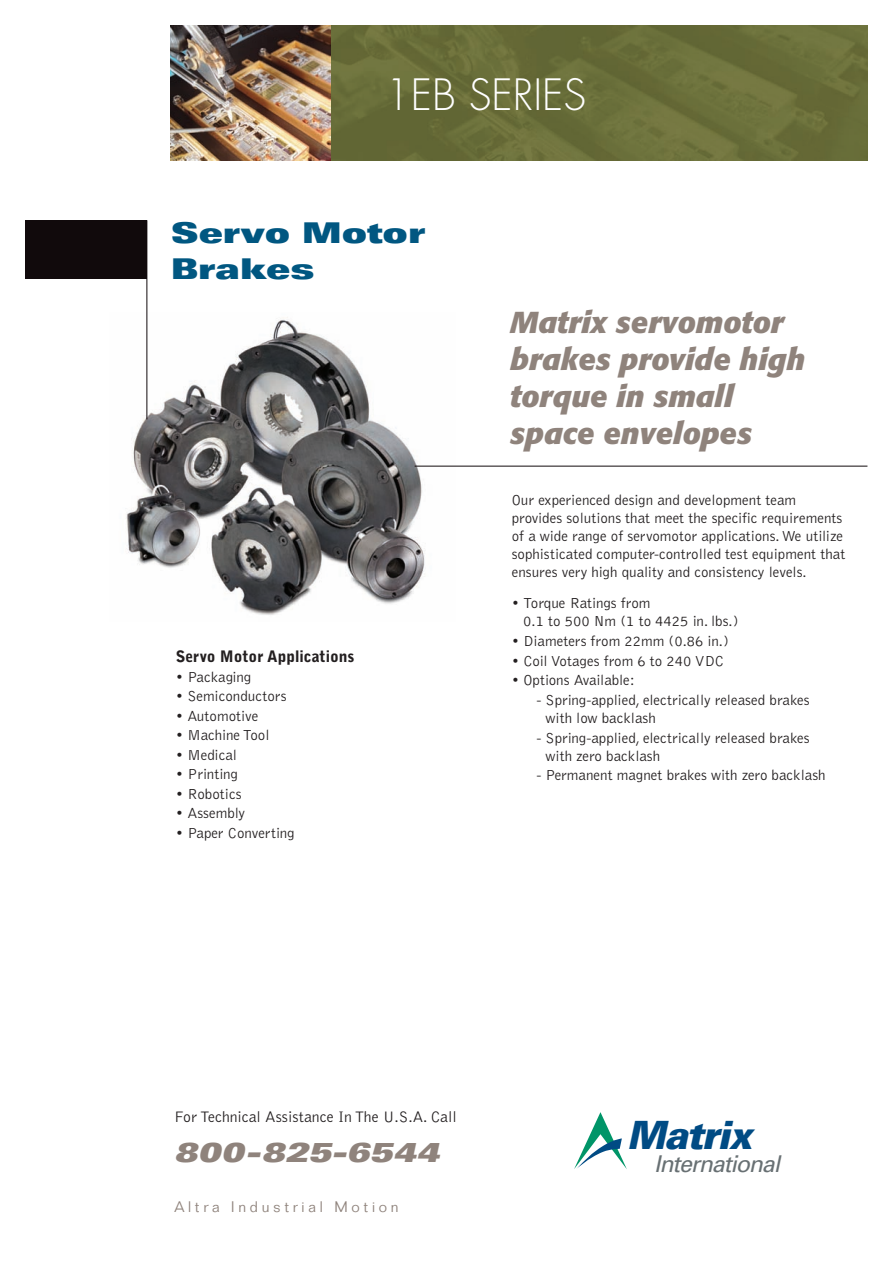
<style>
.page{position:relative;width:893px;height:1263px;background:#fff}
.page>*{position:absolute;margin:0;border:0;box-sizing:border-box;transform-origin:0 0}
.t1{font:300 42px "Futura";color:#fff}
.t2{font:italic 900 39px "Univers";letter-spacing:-.045em;color:#004b84}
.t3{font:italic 700 30px/36.9px "Formata";color:#8f837c}
.t4{font:900 expanded 28.65px/36px "Univers";color:#015781}
.t5{font:italic 900 expanded 27px "Univers";letter-spacing:.025em;color:#8f837c}
.t6{font:italic 23.1px "Univers";letter-spacing:-.045em;color:#687073}
.t7{font:300 15.75px "Bell Gothic";color:#231f20}
.t8{font:900 15.75px "Bell Gothic";color:#231f20}
.t9{font:300 15px/18px "Bell Gothic";color:#231f20}
.t10{font:300 15px "Folio";letter-spacing:.25em;color:#8f837c}
</style>
<div class="page">
<img style="left:126px;top:313px;width:330px;height:302px">
<hr style="left:415px;top:466px;width:452px;height:1px;background:#110a0c">
<img style="left:331px;top:26px;width:536px;height:135px">
<div style="left:26px;top:220px;width:121px;height:59px;background:#110a0c"></div>
<hr style="left:147px;top:220px;width:1px;height:199px;background:#110a0c">
<img style="left:170px;top:26px;width:161px;height:135px">
<svg style="left:574px;top:1112px;width:53px;height:57px"></svg>
<h1 class="t1" style="left:385px;top:76px;width:203px">1EB SERIES</h1>
<h3 class="t4" style="left:171px;top:217px;width:257px">Servo Motor<br>Brakes</h3>
<p class="t8" style="left:176px;top:650px;width:180px">Servo Motor Applications</p>
<p class="t9" style="left:176px;top:668px;width:77px">• Packaging</p>
<p class="t9" style="left:176px;top:688px;width:112px">• Semiconductors</p>
<p class="t9" style="left:176px;top:707px;width:84px">• Automotive</p>
<p class="t9" style="left:176px;top:727px;width:95px">• Machine Tool</p>
<p class="t9" style="left:176px;top:746px;width:63px">• Medical</p>
<p class="t9" style="left:176px;top:766px;width:64px">• Printing</p>
<p class="t9" style="left:176px;top:785px;width:67px">• Robotics</p>
<p class="t9" style="left:176px;top:805px;width:71px">• Assembly</p>
<p class="t9" style="left:176px;top:824px;width:120px">• Paper Converting</p>
<h3 class="t3" style="left:510px;top:306px;width:296px">Matrix servomotor brakes provide high torque in small space envelopes</h3>
<p class="t9" style="left:512px;top:491px;width:335px">Our experienced design and development team provides solutions that meet the specific requirements of a wide range of servomotor applications.We utilize sophisticated computer-controlled test equipment that ensures very high quality and consistency levels.</p>
<p class="t9" style="left:523px;top:595px;width:217px;text-indent:-11px">• Torque Ratings from<br>0.1 to 500 Nm (1 to 4425 in. lbs.)</p>
<p class="t9" style="left:512px;top:633px;width:219px">• Diameters from 22mm (0.86 in.)</p>
<p class="t9" style="left:512px;top:652px;width:214px">• Coil Votages from 6 to 240 VDC</p>
<p class="t9" style="left:512px;top:672px;width:125px">• Options Available:</p>
<p class="t9" style="left:545px;top:692px;width:266px;text-indent:-9px">- Spring-applied, electrically released brakes with low backlash</p>
<p class="t9" style="left:545px;top:729px;width:266px;text-indent:-9px">- Spring-applied, electrically released brakes with zero backlash</p>
<p class="t9" style="left:536px;top:767px;width:291px">- Permanent magnet brakes with zero backlash</p>
<p class="t7" style="left:174px;top:1110px;width:284px">For Technical Assistance In The U.S.A. Call</p>
<h3 class="t5" style="left:174px;top:1142px;width:266px">800-825-6544</h3>
<p class="t10" style="left:174px;top:1201px;width:226px">Altra Industrial Motion</p>
<h2 class="t2" style="left:627px;top:1120px;width:127px">Matrix</h2>
<h3 class="t6" style="left:654px;top:1155px;width:128px">International</h3>
</div>
